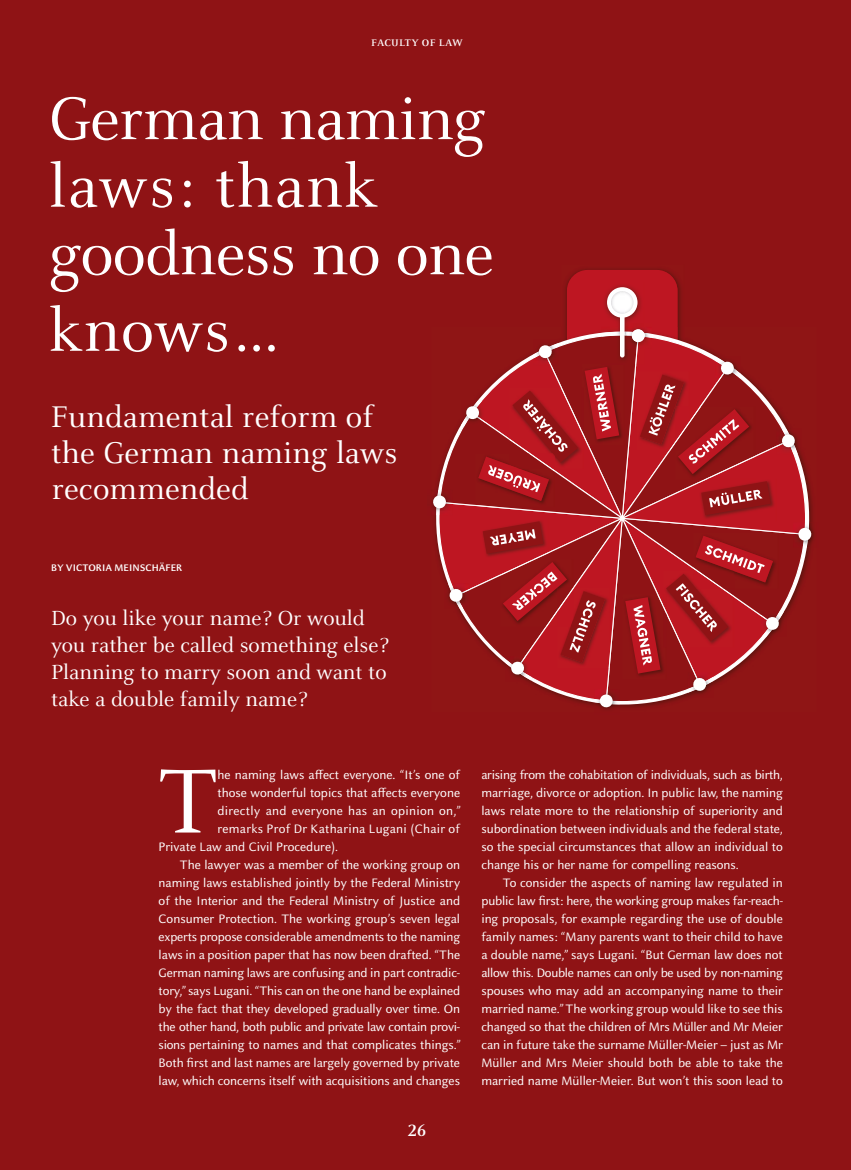
<style>
.page{position:relative;width:851px;height:1170px;background:#fff}
.page>*{position:absolute;margin:0;border:0;box-sizing:border-box;transform-origin:0 0}
.t1{font:100.05px "Celeste Pro";color:#fff}
.t2{font:66px/67.5px "Celeste Pro";letter-spacing:-.01em;color:#fff}
.t3{font:33px/36px "Celeste Pro";letter-spacing:.005em;color:#fff}
.t4{font:22.5px/27px "Celeste Pro";color:#fff}
.t5{font:700 18px "Celeste Pro";color:#fff}
.t6{font:13.5px/18px "Celeste Sans Pro";color:#fff;text-align:justify}
.t7{font:13.5px "Celeste Sans Pro";letter-spacing:.02em;color:#fff}
.t8{font:13.5px "Celeste Sans Pro";letter-spacing:-.02em;color:#fff}
.t9{font:700 10.5px "Celeste Sans Pro";color:#fff}
.t10{font:700 10.5px "Celeste Pro";letter-spacing:.03em;color:#fff}
</style>
<div class="page">
<div style="left:0;top:0;width:850px;height:1169px;background:#8f1315"></div>
<img style="left:812px;top:523px;width:2px;height:19px">
<img style="left:602px;top:708px;width:11px;height:2px">
<svg style="left:432px;top:270px;width:380px;height:438px"></svg>
<div style="left:607px;top:287px;width:30px;height:30px;background:#fff;border-radius:50%"></div>
<hr style="left:620px;top:291px;width:4px;height:66px;background:#fff;border-radius:2px">
<img style="left:611px;top:291px;width:22px;height:22px">
<img style="left:620px;top:291px;width:4px;height:22px">
<p class="t10" style="left:371px;top:36px;width:93px">FACULTY OF LAW</p>
<h2 class="t2" style="left:49px;top:84px;width:446px">German naming laws: thank goodness no one</h2>
<h2 class="t2" style="left:49px;top:295px;width:231px">knows ...</h2>
<h3 class="t3" style="left:51px;top:398px;width:348px">Fundamental reform of the German naming laws recommended</h3>
<p class="t9" style="left:51px;top:561px;width:133px">BY VICTORIA MEINSCHÄFER</p>
<h3 class="t4" style="left:51px;top:604px;width:339px">Do you like your name? Or would you rather be called something else?<br>Planning to marry soon and want to take a double family name?</h3>
<h1 class="t1" style="left:159px;top:740px;width:60px">T</h1>
<p class="t6" style="left:217px;top:764px;width:244px">he naming laws affect everyone. “It’s one of</p>
<p class="t6" style="left:217px;top:782px;width:244px">those wonderful topics that affects everyone</p>
<p class="t7" style="left:217px;top:801px;width:245px">directly and everyone has an opinion on,”</p>
<p class="t7" style="left:217px;top:819px;width:244px">remarks Prof Dr Katharina Lugani (Chair of</p>
<p class="t6" style="left:159px;top:836px;width:181px">Private Law and Civil Procedure).</p>
<p class="t6" style="left:180px;top:854px;width:282px">The lawyer was a member of the working group on</p>
<p class="t6" style="left:159px;top:872px;width:303px">naming laws established jointly by the Federal Ministry</p>
<p class="t6" style="left:159px;top:890px;width:303px">of the Interior and the Federal Ministry of Justice and</p>
<p class="t6" style="left:159px;top:908px;width:303px">Consumer Protection. The working group’s seven legal</p>
<p class="t6" style="left:159px;top:926px;width:303px">experts propose considerable amendments to the naming</p>
<p class="t6" style="left:159px;top:944px;width:303px">laws in a position paper that has now been drafted. “The</p>
<p class="t6" style="left:159px;top:962px;width:303px">German naming laws are confusing and in part contradic-</p>
<p class="t6" style="left:159px;top:980px;width:303px">tory,” says Lugani. “This can on the one hand be explained</p>
<p class="t6" style="left:159px;top:998px;width:303px">by the fact that they developed gradually over time. On</p>
<p class="t8" style="left:159px;top:1017px;width:303px">the other hand, both public and private law contain provi-</p>
<p class="t6" style="left:159px;top:1034px;width:303px">sions pertaining to names and that complicates things.”</p>
<p class="t6" style="left:159px;top:1052px;width:303px">Both first and last names are largely governed by private</p>
<p class="t6" style="left:159px;top:1070px;width:303px">law, which concerns itself with acquisitions and changes</p>
<h3 class="t5" style="left:408px;top:1118px;width:20px">26</h3>
<p class="t6" style="left:481px;top:764px;width:303px">arising from the cohabitation of individuals, such as birth, marriage, divorce or adoption. In public law, the naming laws relate more to the relationship of superiority and subordination between individuals and the federal state, so the special circumstances that allow an individual to change his or her name for compelling reasons.</p>
<p class="t6" style="left:481px;top:872px;width:303px;text-indent:21px">To consider the aspects of naming law regulated in public law first: here, the working group makes far-reach&shy;ing proposals, for example regarding the use of double family names: “Many parents want to their child to have a double name,” says Lugani. “But German law does not allow this. Double names can only be used by non-naming spouses who may add an accompanying name to their married name.” The working group would like to see this changed so that the children of Mrs Müller and Mr Meier can in future take the surname Müller-Meier – just as Mr Müller and Mrs Meier should both be able to take the married name Müller-Meier. But won’t this soon lead to</p>
</div>
